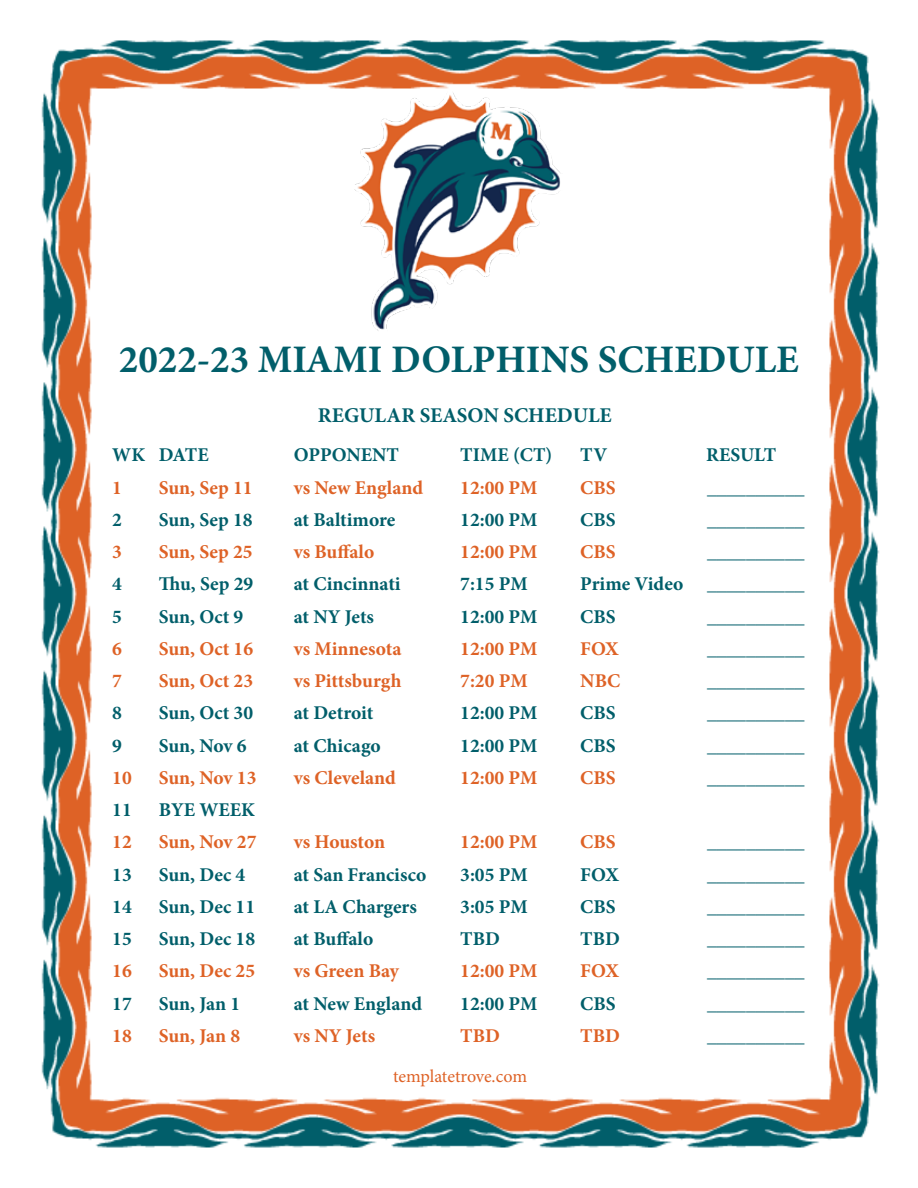
<style>
.page{position:relative;width:918px;height:1188px;background:#fff}
.page>*{position:absolute;margin:0;border:0;box-sizing:border-box;transform-origin:0 0}
.t1{font:700 39px "Minion Pro";color:#015e6a}
.t2{font:700 21px "Minion Pro";color:#015e6a}
.t3{font:700 19.5px "Minion Pro";color:#015e6a}
.t4{font:700 19.5px "Minion Pro";color:#de6226}
.t5{font:18px "Minion Pro";letter-spacing:-.005em;color:#de6226}
</style>
<div class="page">
<img style="left:41px;top:40px;width:839px;height:1108px">
<img style="left:355px;top:92px;width:208px;height:239px">
<h1 class="t1" style="left:119px;top:332px;width:681px">2022-23 MIAMI DOLPHINS SCHEDULE</h1>
<p class="t2" style="left:318px;top:400px;width:295px">REGULAR SEASON SCHEDULE</p>
<p class="t3" style="left:112px;top:441px;width:98px">WK DATE</p>
<p class="t3" style="left:294px;top:441px;width:107px">OPPONENT</p>
<p class="t3" style="left:460px;top:441px;width:94px">TIME (CT)</p>
<p class="t3" style="left:580px;top:441px;width:28px">TV</p>
<p class="t3" style="left:706px;top:441px;width:71px">RESULT</p>
<p class="t4" style="left:112px;top:474px;width:11px">1</p>
<p class="t4" style="left:159px;top:474px;width:95px">Sun, Sep 11</p>
<p class="t4" style="left:294px;top:474px;width:131px">vs New England</p>
<p class="t4" style="left:460px;top:474px;width:79px">12:00 PM</p>
<p class="t4" style="left:580px;top:474px;width:37px">CBS</p>
<p class="t3" style="left:707px;top:474px;width:99px">__________</p>
<p class="t3" style="left:112px;top:506px;width:11px">2</p>
<p class="t3" style="left:159px;top:506px;width:95px">Sun, Sep 18</p>
<p class="t3" style="left:294px;top:506px;width:103px">at Baltimore</p>
<p class="t3" style="left:460px;top:506px;width:79px">12:00 PM</p>
<p class="t3" style="left:580px;top:506px;width:37px">CBS</p>
<p class="t3" style="left:707px;top:506px;width:99px">__________</p>
<p class="t4" style="left:112px;top:538px;width:11px">3</p>
<p class="t4" style="left:159px;top:538px;width:95px">Sun, Sep 25</p>
<p class="t4" style="left:294px;top:538px;width:82px">vs Buffalo</p>
<p class="t4" style="left:460px;top:538px;width:79px">12:00 PM</p>
<p class="t4" style="left:580px;top:538px;width:37px">CBS</p>
<p class="t3" style="left:707px;top:538px;width:99px">__________</p>
<p class="t3" style="left:112px;top:570px;width:11px">4</p>
<p class="t3" style="left:159px;top:570px;width:96px">Thu, Sep 29</p>
<p class="t3" style="left:294px;top:570px;width:108px">at Cincinnati</p>
<p class="t3" style="left:460px;top:570px;width:69px">7:15 PM</p>
<p class="t3" style="left:580px;top:570px;width:226px">Prime Video __________</p>
<p class="t3" style="left:112px;top:603px;width:11px">5</p>
<p class="t3" style="left:159px;top:603px;width:86px">Sun, Oct 9</p>
<p class="t3" style="left:294px;top:603px;width:82px">at NY Jets</p>
<p class="t3" style="left:460px;top:603px;width:79px">12:00 PM</p>
<p class="t3" style="left:580px;top:603px;width:37px">CBS</p>
<p class="t3" style="left:707px;top:603px;width:99px">__________</p>
<p class="t4" style="left:112px;top:635px;width:11px">6</p>
<p class="t4" style="left:159px;top:635px;width:96px">Sun, Oct 16</p>
<p class="t4" style="left:294px;top:635px;width:109px">vs Minnesota</p>
<p class="t4" style="left:460px;top:635px;width:79px">12:00 PM</p>
<p class="t4" style="left:580px;top:635px;width:40px">FOX</p>
<p class="t3" style="left:707px;top:635px;width:99px">__________</p>
<p class="t4" style="left:112px;top:667px;width:11px">7</p>
<p class="t4" style="left:159px;top:667px;width:96px">Sun, Oct 23</p>
<p class="t4" style="left:294px;top:667px;width:109px">vs Pittsburgh</p>
<p class="t4" style="left:460px;top:667px;width:69px">7:20 PM</p>
<p class="t4" style="left:580px;top:667px;width:42px">NBC</p>
<p class="t3" style="left:707px;top:667px;width:99px">__________</p>
<p class="t3" style="left:112px;top:699px;width:11px">8</p>
<p class="t3" style="left:159px;top:699px;width:96px">Sun, Oct 30</p>
<p class="t3" style="left:294px;top:699px;width:81px">at Detroit</p>
<p class="t3" style="left:460px;top:699px;width:79px">12:00 PM</p>
<p class="t3" style="left:580px;top:699px;width:37px">CBS</p>
<p class="t3" style="left:707px;top:699px;width:99px">__________</p>
<p class="t3" style="left:112px;top:732px;width:11px">9</p>
<p class="t3" style="left:159px;top:732px;width:89px">Sun, Nov 6</p>
<p class="t3" style="left:294px;top:732px;width:89px">at Chicago</p>
<p class="t3" style="left:460px;top:732px;width:79px">12:00 PM</p>
<p class="t3" style="left:580px;top:732px;width:37px">CBS</p>
<p class="t3" style="left:707px;top:732px;width:99px">__________</p>
<p class="t4" style="left:112px;top:764px;width:21px">10</p>
<p class="t4" style="left:159px;top:764px;width:99px">Sun, Nov 13</p>
<p class="t4" style="left:294px;top:764px;width:104px">vs Cleveland</p>
<p class="t4" style="left:460px;top:764px;width:79px">12:00 PM</p>
<p class="t4" style="left:580px;top:764px;width:37px">CBS</p>
<p class="t3" style="left:707px;top:764px;width:99px">__________</p>
<p class="t3" style="left:112px;top:796px;width:21px">11</p>
<p class="t3" style="left:159px;top:796px;width:98px">BYE WEEK</p>
<p class="t4" style="left:112px;top:828px;width:21px">12</p>
<p class="t4" style="left:159px;top:828px;width:99px">Sun, Nov 27</p>
<p class="t4" style="left:294px;top:828px;width:93px">vs Houston</p>
<p class="t4" style="left:460px;top:828px;width:79px">12:00 PM</p>
<p class="t4" style="left:580px;top:828px;width:37px">CBS</p>
<p class="t3" style="left:707px;top:828px;width:99px">__________</p>
<p class="t3" style="left:112px;top:861px;width:21px">13</p>
<p class="t3" style="left:159px;top:861px;width:88px">Sun, Dec 4</p>
<p class="t3" style="left:294px;top:861px;width:134px">at San Francisco</p>
<p class="t3" style="left:460px;top:861px;width:69px">3:05 PM</p>
<p class="t3" style="left:580px;top:861px;width:40px">FOX</p>
<p class="t3" style="left:707px;top:861px;width:99px">__________</p>
<p class="t3" style="left:112px;top:893px;width:21px">14</p>
<p class="t3" style="left:159px;top:893px;width:98px">Sun, Dec 11</p>
<p class="t3" style="left:294px;top:893px;width:125px">at LA Chargers</p>
<p class="t3" style="left:460px;top:893px;width:69px">3:05 PM</p>
<p class="t3" style="left:580px;top:893px;width:37px">CBS</p>
<p class="t3" style="left:707px;top:893px;width:99px">__________</p>
<p class="t3" style="left:112px;top:925px;width:21px">15</p>
<p class="t3" style="left:159px;top:925px;width:98px">Sun, Dec 18</p>
<p class="t3" style="left:294px;top:925px;width:81px">at Buffalo</p>
<p class="t3" style="left:460px;top:925px;width:41px">TBD</p>
<p class="t3" style="left:580px;top:925px;width:41px">TBD</p>
<p class="t3" style="left:707px;top:925px;width:99px">__________</p>
<p class="t4" style="left:112px;top:957px;width:21px">16</p>
<p class="t4" style="left:159px;top:957px;width:98px">Sun, Dec 25</p>
<p class="t4" style="left:294px;top:957px;width:107px">vs Green Bay</p>
<p class="t4" style="left:460px;top:957px;width:79px">12:00 PM</p>
<p class="t4" style="left:580px;top:957px;width:40px">FOX</p>
<p class="t3" style="left:707px;top:957px;width:99px">__________</p>
<p class="t3" style="left:112px;top:990px;width:21px">17</p>
<p class="t3" style="left:159px;top:990px;width:83px">Sun, Jan 1</p>
<p class="t3" style="left:294px;top:990px;width:130px">at New England</p>
<p class="t3" style="left:460px;top:990px;width:79px">12:00 PM</p>
<p class="t3" style="left:580px;top:990px;width:37px">CBS</p>
<p class="t3" style="left:707px;top:990px;width:99px">__________</p>
<p class="t4" style="left:112px;top:1022px;width:21px">18</p>
<p class="t4" style="left:159px;top:1022px;width:83px">Sun, Jan 8</p>
<p class="t4" style="left:294px;top:1022px;width:83px">vs NY Jets</p>
<p class="t4" style="left:460px;top:1022px;width:41px">TBD</p>
<p class="t4" style="left:580px;top:1022px;width:41px">TBD</p>
<p class="t3" style="left:707px;top:1022px;width:99px">__________</p>
<p class="t5" style="left:393px;top:1064px;width:136px">templatetrove.com</p>
</div>
